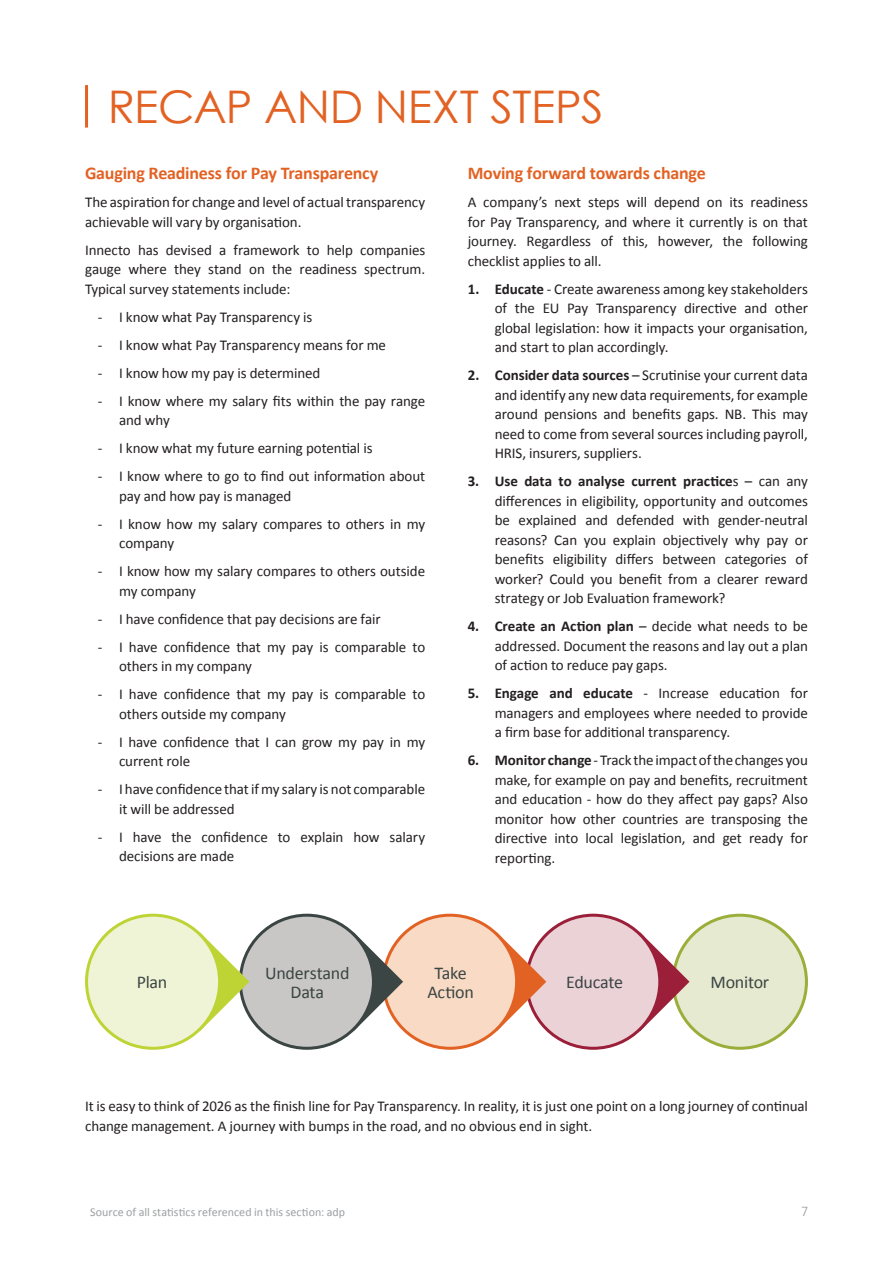
<style>
.page{position:relative;width:893px;height:1263px;background:#fff}
.page>*{position:absolute;margin:0;border:0;box-sizing:border-box;transform-origin:0 0}
.t1{font:45px "Century Gothic";letter-spacing:-.01em;color:#e26224}
.t2{font:700 18px "Calibri";letter-spacing:-.015em;color:#e26224}
.t3{font:18px/19.5px "Calibri";letter-spacing:-.015em;color:#3b4543;text-align:center}
.t4{font:15px/19.5px "Calibri";letter-spacing:-.01em;color:#231f20}
.t5{font:300 13.5px "Pluto Sans Cond";color:#9d9fa2}
.t6{font:12px "Calibri";color:#9d9fa2}
.s1{font-weight:700}
</style>
<div class="page">
<hr style="left:85px;top:85px;width:3px;height:43px;background:#e26224">
<div style="left:673px;top:915px;width:133px;height:133px;background:#e6ead0;border-radius:50%"></div>
<div style="left:672px;top:914px;width:136px;height:136px;border:3px solid #9aae3a;border-radius:50%"></div>
<svg style="left:638px;top:932px;width:51px;height:99px"></svg>
<div style="left:527px;top:915px;width:133px;height:133px;background:#ebd2d7;border-radius:50%"></div>
<div style="left:525px;top:914px;width:136px;height:136px;border:3px solid #9b1f39;border-radius:50%"></div>
<svg style="left:495px;top:932px;width:51px;height:99px"></svg>
<div style="left:384px;top:915px;width:133px;height:133px;background:#f8dac5;border-radius:50%"></div>
<div style="left:382px;top:914px;width:136px;height:136px;border:3px solid #e26224;border-radius:50%"></div>
<svg style="left:351px;top:932px;width:52px;height:99px"></svg>
<div style="left:240px;top:915px;width:133px;height:133px;background:#c8c7c6;border-radius:50%"></div>
<div style="left:239px;top:914px;width:136px;height:136px;border:3px solid #3b4543;border-radius:50%"></div>
<svg style="left:198px;top:932px;width:51px;height:99px"></svg>
<div style="left:87px;top:915px;width:133px;height:133px;background:#eff4d6;border-radius:50%"></div>
<div style="left:85px;top:914px;width:136px;height:136px;border:3px solid #bed435;border-radius:50%"></div>
<p class="t1" style="left:108px;top:75px;width:497px">RECAP AND NEXT STEPS</p>
<p class="t2" style="left:85px;top:160px;width:295px">Gauging Readiness for Pay Transparency</p>
<p class="t4" style="left:85px;top:192px;width:342px">The aspiration for change and level of actual transparency achievable will vary by organisation.</p>
<p class="t4" style="left:85px;top:240px;width:342px;text-align:justify">Innecto has devised a framework to help companies gauge where they stand on the readiness spectrum.<br>Typical survey statements include:</p>
<p class="t4" style="left:98px;top:307px;width:216px">- I know what Pay Transparency is</p>
<p class="t4" style="left:98px;top:335px;width:290px">- I know what Pay Transparency means for me</p>
<p class="t4" style="left:98px;top:363px;width:224px">- I know how my pay is determined</p>
<p class="t4" style="left:119px;top:391px;width:308px;text-indent:-21px">- I know where my salary fits within the pay range and why</p>
<p class="t4" style="left:98px;top:438px;width:276px">- I know what my future earning potential is</p>
<p class="t4" style="left:119px;top:466px;width:308px;text-indent:-21px">- I know where to go to find out information about pay and how pay is managed</p>
<p class="t4" style="left:119px;top:514px;width:308px;text-indent:-21px">- I know how my salary compares to others in my company</p>
<p class="t4" style="left:119px;top:561px;width:308px;text-indent:-21px">- I know how my salary compares to others outside my company</p>
<p class="t4" style="left:98px;top:609px;width:284px">- I have confidence that pay decisions are fair</p>
<p class="t4" style="left:119px;top:637px;width:308px;text-indent:-21px">- I have confidence that my pay is comparable to others in my company</p>
<p class="t4" style="left:119px;top:684px;width:308px;text-indent:-21px">- I have confidence that my pay is comparable to others outside my company</p>
<p class="t4" style="left:119px;top:732px;width:308px;text-indent:-21px">- I have confidence that I can grow my pay in my current role</p>
<p class="t4" style="left:119px;top:779px;width:308px;text-indent:-21px">- I have confidence that if my salary is not comparable it will be addressed</p>
<p class="t4" style="left:119px;top:827px;width:308px;text-indent:-21px">- I have the confidence to explain how salary decisions are made</p>
<p class="t2" style="left:468px;top:160px;width:240px">Moving forward towards change</p>
<p class="t4" style="left:468px;top:192px;width:342px;text-align:justify">A company’s next steps will depend on its readiness for Pay Transparency, and where it currently is on that journey. Regardless of this, however, the following checklist applies to all.</p>
<p class="t4" style="left:495px;top:279px;width:315px;text-align:justify;text-indent:-27px"><span class="s1">1. Educate</span> - Create awareness among key stakeholders of the EU Pay Transparency directive and other global legislation: how it impacts your organisation, and start to plan accordingly.</p>
<p class="t4" style="left:495px;top:365px;width:315px;text-align:justify;text-indent:-27px"><span class="s1">2. Consider data sources</span> – Scrutinise your current data and identify any new data requirements, for example around pensions and benefits gaps. NB. This may need to come from several sources including payroll, HRIS, insurers, suppliers.</p>
<p class="t4" style="left:495px;top:471px;width:315px;text-align:justify;text-indent:-27px"><span class="s1">3. Use data to analyse current practice</span>s – can any differences in eligibility, opportunity and outcomes be explained and defended with gender-neutral reasons? Can you explain objectively why pay or benefits eligibility differs between categories of worker? Could you benefit from a clearer reward strategy or Job Evaluation framework?</p>
<p class="t4" style="left:495px;top:616px;width:315px;text-align:justify;text-indent:-27px"><span class="s1">4. Create an Action plan</span> – decide what needs to be addressed. Document the reasons and lay out a plan of action to reduce pay gaps.</p>
<p class="t4" style="left:495px;top:683px;width:315px;text-align:justify;text-indent:-27px"><span class="s1">5. Engage and educate</span> - Increase education for managers and employees where needed to provide a firm base for additional transparency.</p>
<p class="t4" style="left:495px;top:750px;width:315px;text-align:justify;text-indent:-27px"><span class="s1">6. Monitor change</span> - Track the impact of the changes you make, for example on pay and benefits, recruitment and education - how do they affect pay gaps? Also monitor how other countries are transposing the directive into local legislation, and get ready for reporting.</p>
<p class="t3" style="left:137px;top:972px;width:32px">Plan</p>
<p class="t3" style="left:265px;top:962px;width:86px">Understand<br>Data</p>
<p class="t3" style="left:427px;top:962px;width:48px">Take<br>Action</p>
<p class="t3" style="left:566px;top:972px;width:59px">Educate</p>
<p class="t3" style="left:711px;top:972px;width:60px">Monitor</p>
<p class="t4" style="left:85px;top:1096px;width:724px">It is easy to think of 2026 as the finish line for Pay Transparency. In reality, it is just one point on a long journey of continual change management. A journey with bumps in the road, and no obvious end in sight.</p>
<p class="t6" style="left:90px;top:1204px;width:256px">Source of all statistics referenced in this section: adp</p>
<p class="t5" style="left:802px;top:1204px;width:8px">7</p>
</div>
